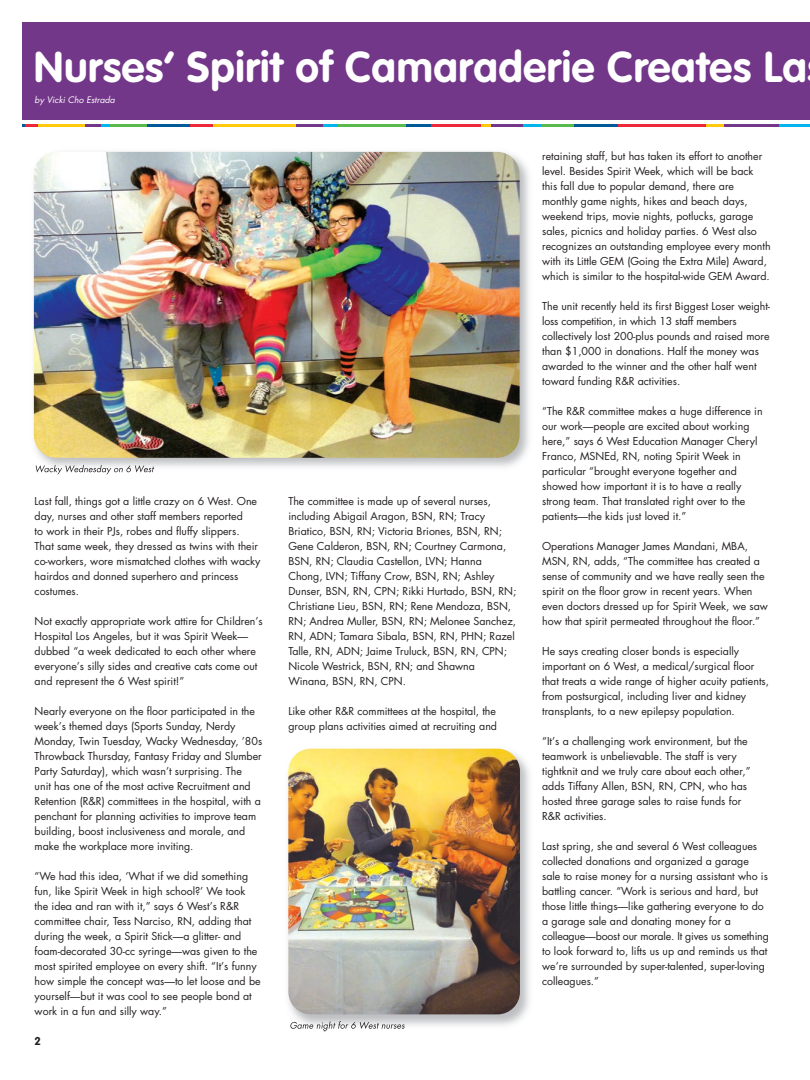
<style>
.page{position:relative;width:810px;height:1080px;background:#fff}
.page>*{position:absolute;margin:0;border:0;box-sizing:border-box;transform-origin:0 0}
.t1{font:700 42.5px "VAG Rounded Std";letter-spacing:.015em;color:#fff}
.t2{font:700 11.25px "VAG Rounded Std";color:#231f20}
.t3{font:10.62px/15px "Futura";color:#231f20}
.t4{font:italic 8.75px "Futura";letter-spacing:.005em;color:#fff}
</style>
<div class="page">
<div style="left:22px;top:22px;width:788px;height:98px;background:#73378a"></div>
<hr style="left:406px;top:124px;width:25px;height:2px;background:#005a97">
<hr style="left:431px;top:124px;width:52px;height:2px;background:#ee283b">
<svg style="left:481px;top:124px;width:10px;height:2px"></svg>
<hr style="left:491px;top:124px;width:32px;height:2px;background:#73378a">
<svg style="left:523px;top:124px;width:18px;height:2px"></svg>
<hr style="left:541px;top:124px;width:33px;height:2px;background:#58ba4c">
<svg style="left:23px;top:124px;width:15px;height:2px"></svg>
<svg style="left:85px;top:124px;width:25px;height:2px"></svg>
<hr style="left:110px;top:124px;width:38px;height:2px;background:#58ba4c">
<hr style="left:38px;top:124px;width:47px;height:2px;background:#feca0a">
<hr style="left:574px;top:124px;width:44px;height:2px;background:#005a97">
<hr style="left:618px;top:124px;width:91px;height:2px;background:#ee283b">
<hr style="left:706px;top:124px;width:22px;height:2px;background:#feca0a">
<hr style="left:725px;top:124px;width:54px;height:2px;background:#73378a">
<hr style="left:779px;top:124px;width:31px;height:2px;background:#00b4ed">
<hr style="left:147px;top:124px;width:49px;height:2px;background:#005a97">
<hr style="left:191px;top:124px;width:24px;height:2px;background:#ee283b">
<hr style="left:291px;top:124px;width:34px;height:2px;background:#73378a">
<svg style="left:324px;top:124px;width:15px;height:2px"></svg>
<hr style="left:339px;top:124px;width:67px;height:2px;background:#58ba4c">
<hr style="left:213px;top:124px;width:83px;height:2px;background:#feca0a">
<img style="left:33px;top:151px;width:496px;height:322px">
<img style="left:36px;top:465px;width:95px;height:9px">
<img style="left:34px;top:152px;width:486px;height:306px;border-radius:22px">
<img style="left:288px;top:748px;width:242px;height:281px">
<img style="left:290px;top:1021px;width:83px;height:10px">
<img style="left:288px;top:749px;width:232px;height:265px;border-radius:22px">
<h1 class="t1" style="left:34px;top:49px;width:774px">Nurses’ Spirit of Camaraderie Creates La</h1>
<p class="t4" style="left:35px;top:95px;width:82px">by Vicki Cho Estrada</p>
<p class="t3" style="left:35px;top:495px;width:227px">Last fall, things got a little crazy on 6 West. One day, nurses and other staff members reported<br>to work in their PJs, robes and fluffy slippers.<br>That same week, they dressed as twins with their co-workers, wore mismatched clothes with wacky hairdos and donned superhero and princess costumes.</p>
<p class="t3" style="left:35px;top:615px;width:230px">Not exactly appropriate work attire for Children’s Hospital Los Angeles, but it was Spirit Week— dubbed “a week dedicated to each other where everyone’s silly sides and creative cats come out and represent the 6 West spirit!”</p>
<p class="t3" style="left:35px;top:705px;width:229px">Nearly everyone on the floor participated in the week’s themed days (Sports Sunday, Nerdy Monday, Twin Tuesday, Wacky Wednesday, ’80s Throwback Thursday, Fantasy Friday and Slumber Party Saturday), which wasn’t surprising. The<br>unit has one of the most active Recruitment and Retention (R&amp;R) committees in the hospital, with a penchant for planning activities to improve team building, boost inclusiveness and morale, and make the workplace more inviting.</p>
<p class="t3" style="left:35px;top:870px;width:227px">“We had this idea, ‘What if we did something fun, like Spirit Week in high school?’ We took the idea and ran with it,” says 6 West’s R&amp;R committee chair, Tess Narciso, RN, adding that during the week, a Spirit Stick—a glitter- and foam-decorated 30-cc syringe—was given to the most spirited employee on every shift. “It’s funny how simple the concept was—to let loose and be yourself—but it was cool to see people bond at work in a fun and silly way.”</p>
<p class="t2" style="left:35px;top:1036px;width:8px">2</p>
<p class="t3" style="left:288px;top:495px;width:230px">The committee is made up of several nurses, including Abigail Aragon, BSN, RN; Tracy Briatico, BSN, RN; Victoria Briones, BSN, RN; Gene Calderon, BSN, RN; Courtney Carmona, BSN, RN; Claudia Castellon, LVN; Hanna Chong, LVN; Tiffany Crow, BSN, RN; Ashley Dunser, BSN, RN, CPN; Rikki Hurtado, BSN, RN; Christiane Lieu, BSN, RN; Rene Mendoza, BSN, RN; Andrea Muller, BSN, RN; Melonee Sanchez, RN, ADN; Tamara Sibala, BSN, RN, PHN; Razel Talle, RN, ADN; Jaime Truluck, BSN, RN, CPN; Nicole Westrick, BSN, RN; and Shawna Winana, BSN, RN, CPN.</p>
<p class="t3" style="left:288px;top:705px;width:210px">Like other R&amp;R committees at the hospital, the group plans activities aimed at recruiting and</p>
<p class="t3" style="left:542px;top:149px;width:230px">retaining staff, but has taken its effort to another level. Besides Spirit Week, which will be back this fall due to popular demand, there are monthly game nights, hikes and beach days, weekend trips, movie nights, potlucks, garage sales, picnics and holiday parties. 6 West also recognizes an outstanding employee every month with its Little GEM (Going the Extra Mile) Award, which is similar to the hospital-wide GEM Award.</p>
<p class="t3" style="left:542px;top:299px;width:229px">The unit recently held its first Biggest Loser weight&shy;loss competition, in which 13 staff members collectively lost 200-plus pounds and raised more than $1,000 in donations. Half the money was awarded to the winner and the other half went toward funding R&amp;R activities.</p>
<p class="t3" style="left:542px;top:404px;width:222px">“The R&amp;R committee makes a huge difference in our work—people are excited about working here,” says 6 West Education Manager Cheryl Franco, MSNEd, RN, noting Spirit Week in particular “brought everyone together and showed how important it is to have a really strong team. That translated right over to the patients—the kids just loved it.”</p>
<p class="t3" style="left:542px;top:539px;width:227px">Operations Manager James Mandani, MBA, MSN, RN, adds, “The committee has created a sense of community and we have really seen the spirit on the floor grow in recent years. When even doctors dressed up for Spirit Week, we saw how that spirit permeated throughout the floor.”</p>
<p class="t3" style="left:542px;top:644px;width:228px">He says creating closer bonds is especially important on 6 West, a medical/surgical floor that treats a wide range of higher acuity patients, from postsurgical, including liver and kidney transplants, to a new epilepsy population.</p>
<p class="t3" style="left:542px;top:735px;width:210px">“It’s a challenging work environment, but the teamwork is unbelievable. The staff is very tightknit and we truly care about each other,” adds Tiffany Allen, BSN, RN, CPN, who has hosted three garage sales to raise funds for R&amp;R activities.</p>
<p class="t3" style="left:542px;top:840px;width:228px">Last spring, she and several 6 West colleagues collected donations and organized a garage sale to raise money for a nursing assistant who is battling cancer. “Work is serious and hard, but those little things—like gathering everyone to do a garage sale and donating money for a colleague—boost our morale. It gives us something to look forward to, lifts us up and reminds us that we’re surrounded by super-talented, super-loving colleagues.”</p>
</div>
